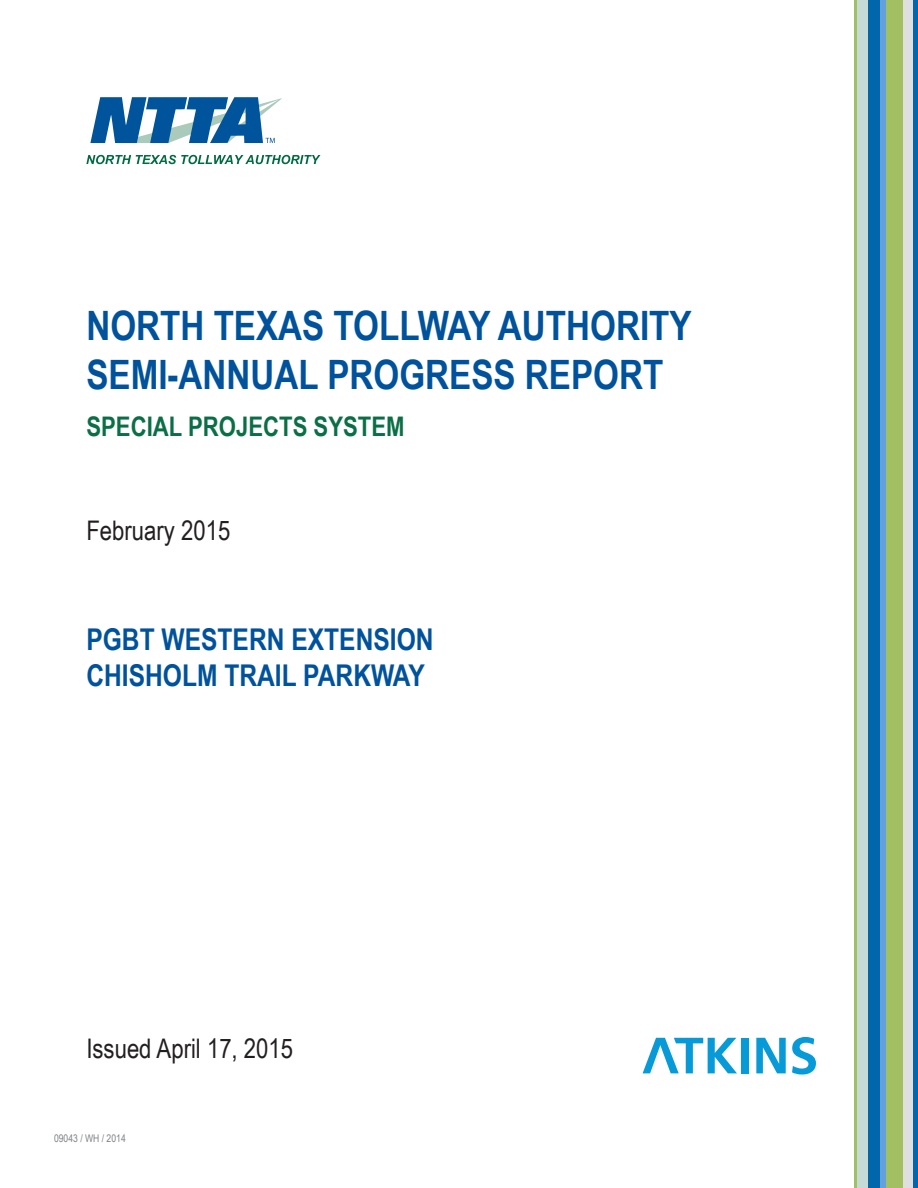
<style>
.page{position:relative;width:918px;height:1188px;background:#fff}
.page>*{position:absolute;margin:0;border:0;box-sizing:border-box;transform-origin:0 0}
.t1{font:700 40.5px/48.6px "Arial Narrow";color:#00529c}
.t2{font:700 30px "Arial Narrow";color:#00529c}
.t3{font:27px "Arial Narrow";color:#231f20}
.t4{font:700 27px "Arial Narrow";color:#0a6f47}
.t5{font:10.5px "Arial Narrow";color:#808285}
</style>
<div class="page">
<div style="left:902px;top:0;width:11px;height:1188px;background:#dfdfdf"></div>
<div style="left:886px;top:0;width:17px;height:1188px;background:#a2bf61"></div>
<hr style="left:914px;top:0;width:4px;height:1188px;background:#0067ac">
<div style="left:880px;top:0;width:6px;height:1188px;background:#64a0dc"></div>
<hr style="left:854px;top:0;width:3px;height:1188px;background:#a2bf61">
<div style="left:857px;top:0;width:11px;height:1188px;background:#c6dad8"></div>
<div style="left:869px;top:0;width:11px;height:1188px;background:#0067ac"></div>
<svg style="left:86px;top:155px;width:234px;height:9px"></svg>
<svg style="left:90px;top:97px;width:192px;height:46px"></svg>
<svg style="left:643px;top:1038px;width:94px;height:35px"></svg>
<div style="left:741px;top:1038px;width:7px;height:35px;background:#069ad9"></div>
<svg style="left:756px;top:1038px;width:30px;height:35px"></svg>
<svg style="left:792px;top:1037px;width:24px;height:38px"></svg>
<p class="t1" style="left:86px;top:299px;width:607px">NORTH TEXAS TOLLWAY AUTHORITY<br>SEMI-ANNUAL PROGRESS REPORT</p>
<p class="t4" style="left:86px;top:406px;width:320px">SPECIAL PROJECTS SYSTEM</p>
<p class="t3" style="left:86px;top:511px;width:145px">February 2015</p>
<p class="t2" style="left:86px;top:617px;width:349px">PGBT WESTERN EXTENSION</p>
<p class="t2" style="left:86px;top:653px;width:340px">CHISHOLM TRAIL PARKWAY</p>
<p class="t3" style="left:86px;top:1028px;width:208px">Issued April 17, 2015</p>
<p class="t5" style="left:54px;top:1130px;width:73px">09043 / WH / 2014</p>
</div>
